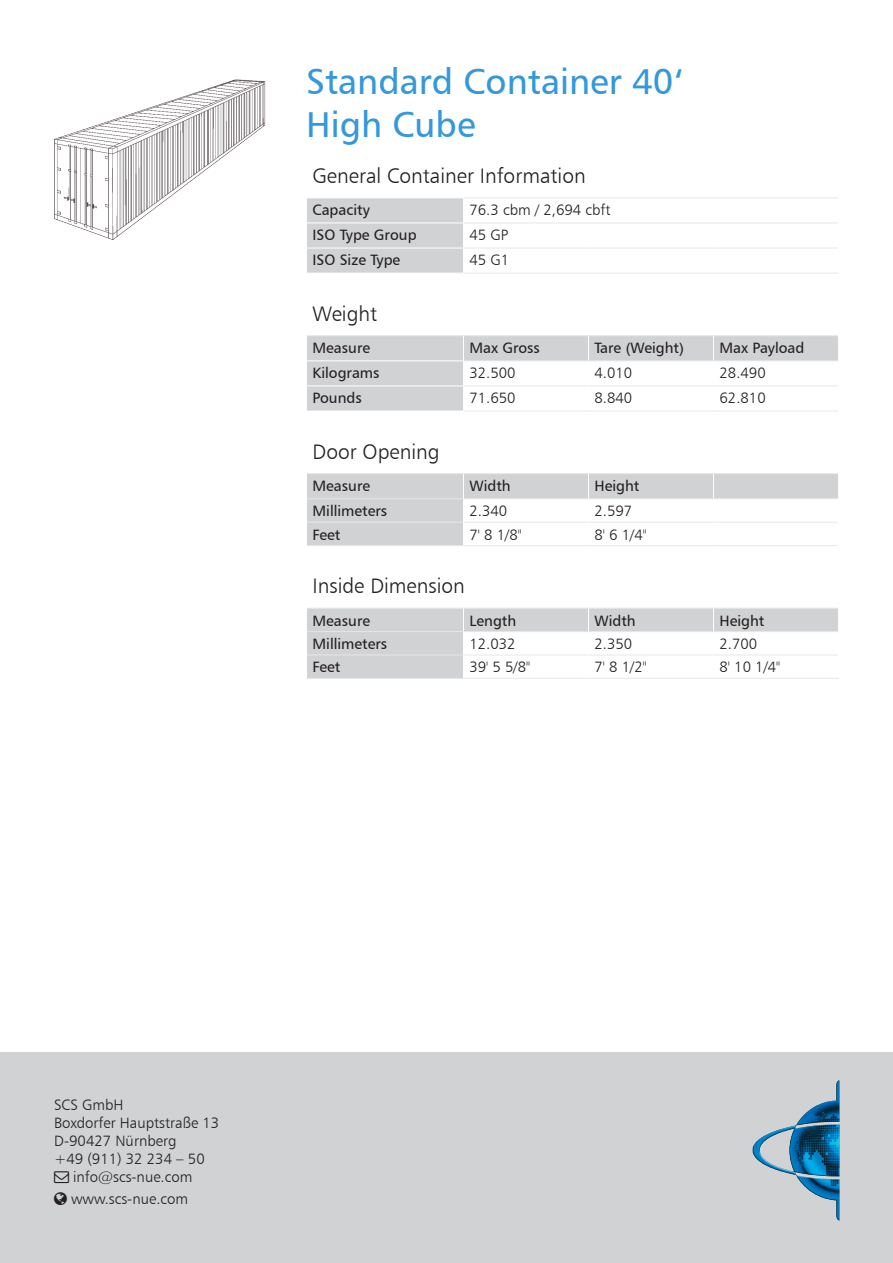
<style>
.page{position:relative;width:893px;height:1263px;background:#fff}
.page>*{position:absolute;margin:0;border:0;box-sizing:border-box;transform-origin:0 0}
.t1{font:36px "Humanist 777 BT Roman B";color:#3498db}
.t2{font:21px "Humanist 777 BT Light B";color:#231f20}
.t3{font:15px "Humanist 777 BT Light B";color:#231f20}
.t4{font:15px "Humanist 777 BT Roman B";color:#231f20}
</style>
<div class="page">
<div style="left:0;top:1052px;width:893px;height:211px;background:#d1d2d4"></div>
<img style="left:752px;top:1080px;width:88px;height:141px">
<img style="left:54px;top:79px;width:211px;height:161px">
<svg style="left:307px;top:198px;width:531px;height:480px"></svg>
<hr style="left:306px;top:223px;width:158px;height:1px;background:#fff">
<hr style="left:306px;top:248px;width:158px;height:1px;background:#fff">
<hr style="left:306px;top:273px;width:158px;height:1px;background:#fff">
<svg style="left:588px;top:274px;width:1px;height:24px"></svg>
<svg style="left:713px;top:274px;width:1px;height:24px"></svg>
<hr style="left:306px;top:298px;width:157px;height:1px;background:#fff">
<hr style="left:463px;top:298px;width:125px;height:1px;background:#fff">
<hr style="left:588px;top:298px;width:126px;height:1px;background:#fff">
<hr style="left:714px;top:298px;width:125px;height:1px;background:#fff">
<hr style="left:306px;top:436px;width:157px;height:1px;background:#fff">
<hr style="left:463px;top:436px;width:125px;height:1px;background:#fff">
<hr style="left:588px;top:436px;width:126px;height:1px;background:#fff">
<hr style="left:714px;top:436px;width:125px;height:1px;background:#fff">
<hr style="left:306px;top:571px;width:157px;height:1px;background:#fff">
<hr style="left:463px;top:571px;width:125px;height:1px;background:#fff">
<hr style="left:588px;top:571px;width:126px;height:1px;background:#fff">
<hr style="left:714px;top:571px;width:125px;height:1px;background:#fff">
<hr style="left:464px;top:197px;width:124px;height:1px;background:#e6e7e9">
<hr style="left:588px;top:197px;width:126px;height:1px;background:#e6e7e9">
<hr style="left:714px;top:197px;width:124px;height:1px;background:#e6e7e9">
<hr style="left:464px;top:223px;width:124px;height:1px;background:#e6e7e9">
<hr style="left:588px;top:223px;width:126px;height:1px;background:#e6e7e9">
<hr style="left:714px;top:223px;width:124px;height:1px;background:#e6e7e9">
<hr style="left:464px;top:248px;width:124px;height:1px;background:#e6e7e9">
<hr style="left:588px;top:248px;width:126px;height:1px;background:#e6e7e9">
<hr style="left:714px;top:248px;width:124px;height:1px;background:#e6e7e9">
<hr style="left:464px;top:273px;width:124px;height:1px;background:#e6e7e9">
<hr style="left:588px;top:273px;width:126px;height:1px;background:#e6e7e9">
<hr style="left:714px;top:273px;width:124px;height:1px;background:#e6e7e9">
<svg style="left:463px;top:198px;width:1px;height:100px"></svg>
<hr style="left:307px;top:335px;width:156px;height:1px;background:#e6e7e9">
<hr style="left:463px;top:335px;width:125px;height:1px;background:#e6e7e9">
<hr style="left:588px;top:335px;width:126px;height:1px;background:#e6e7e9">
<hr style="left:714px;top:335px;width:124px;height:1px;background:#e6e7e9">
<hr style="left:464px;top:360px;width:124px;height:1px;background:#e6e7e9">
<hr style="left:588px;top:360px;width:126px;height:1px;background:#e6e7e9">
<hr style="left:714px;top:360px;width:124px;height:1px;background:#e6e7e9">
<hr style="left:464px;top:386px;width:124px;height:1px;background:#e6e7e9">
<hr style="left:588px;top:386px;width:126px;height:1px;background:#e6e7e9">
<hr style="left:714px;top:386px;width:124px;height:1px;background:#e6e7e9">
<hr style="left:464px;top:411px;width:124px;height:1px;background:#e6e7e9">
<hr style="left:588px;top:411px;width:126px;height:1px;background:#e6e7e9">
<hr style="left:714px;top:411px;width:124px;height:1px;background:#e6e7e9">
<svg style="left:588px;top:336px;width:1px;height:100px"></svg>
<svg style="left:713px;top:336px;width:1px;height:100px"></svg>
<hr style="left:307px;top:473px;width:156px;height:1px;background:#e6e7e9">
<hr style="left:463px;top:473px;width:125px;height:1px;background:#e6e7e9">
<hr style="left:588px;top:473px;width:126px;height:1px;background:#e6e7e9">
<hr style="left:714px;top:473px;width:124px;height:1px;background:#e6e7e9">
<hr style="left:307px;top:498px;width:156px;height:1px;background:#e6e7e9">
<hr style="left:463px;top:498px;width:125px;height:1px;background:#e6e7e9">
<hr style="left:588px;top:498px;width:126px;height:1px;background:#e6e7e9">
<hr style="left:714px;top:498px;width:124px;height:1px;background:#e6e7e9">
<hr style="left:307px;top:522px;width:156px;height:1px;background:#e6e7e9">
<hr style="left:463px;top:522px;width:125px;height:1px;background:#e6e7e9">
<hr style="left:588px;top:522px;width:126px;height:1px;background:#e6e7e9">
<hr style="left:714px;top:522px;width:124px;height:1px;background:#e6e7e9">
<hr style="left:307px;top:545px;width:156px;height:1px;background:#e6e7e9">
<hr style="left:463px;top:545px;width:125px;height:1px;background:#e6e7e9">
<hr style="left:588px;top:545px;width:126px;height:1px;background:#e6e7e9">
<hr style="left:714px;top:545px;width:124px;height:1px;background:#e6e7e9">
<svg style="left:463px;top:474px;width:1px;height:97px"></svg>
<svg style="left:588px;top:474px;width:1px;height:97px"></svg>
<svg style="left:713px;top:474px;width:1px;height:97px"></svg>
<hr style="left:307px;top:608px;width:156px;height:1px;background:#e6e7e9">
<hr style="left:463px;top:608px;width:125px;height:1px;background:#e6e7e9">
<hr style="left:588px;top:608px;width:126px;height:1px;background:#e6e7e9">
<hr style="left:714px;top:608px;width:124px;height:1px;background:#e6e7e9">
<hr style="left:307px;top:631px;width:156px;height:1px;background:#e6e7e9">
<hr style="left:463px;top:631px;width:125px;height:1px;background:#e6e7e9">
<hr style="left:588px;top:631px;width:126px;height:1px;background:#e6e7e9">
<hr style="left:714px;top:631px;width:124px;height:1px;background:#e6e7e9">
<hr style="left:307px;top:655px;width:156px;height:1px;background:#e6e7e9">
<hr style="left:463px;top:655px;width:125px;height:1px;background:#e6e7e9">
<hr style="left:588px;top:655px;width:126px;height:1px;background:#e6e7e9">
<hr style="left:714px;top:655px;width:124px;height:1px;background:#e6e7e9">
<hr style="left:306px;top:678px;width:157px;height:1px;background:#e6e7e9">
<hr style="left:463px;top:678px;width:125px;height:1px;background:#e6e7e9">
<hr style="left:588px;top:678px;width:126px;height:1px;background:#e6e7e9">
<hr style="left:714px;top:678px;width:125px;height:1px;background:#e6e7e9">
<svg style="left:463px;top:609px;width:1px;height:69px"></svg>
<svg style="left:588px;top:609px;width:1px;height:69px"></svg>
<svg style="left:713px;top:609px;width:1px;height:69px"></svg>
<hr style="left:306px;top:360px;width:158px;height:1px;background:#fff">
<hr style="left:306px;top:386px;width:158px;height:1px;background:#fff">
<svg style="left:463px;top:336px;width:1px;height:100px"></svg>
<hr style="left:306px;top:411px;width:158px;height:1px;background:#fff">
<p class="t1" style="left:306px;top:59px;width:379px">Standard Container 40‘</p>
<p class="t1" style="left:306px;top:102px;width:171px">High Cube</p>
<p class="t2" style="left:313px;top:163px;width:275px">General Container Information</p>
<p class="t4" style="left:313px;top:201px;width:59px">Capacity</p>
<p class="t3" style="left:469px;top:201px;width:142px">76.3 cbm / 2,694 cbft</p>
<p class="t4" style="left:313px;top:226px;width:106px">ISO Type Group</p>
<p class="t3" style="left:469px;top:226px;width:40px">45 GP</p>
<p class="t4" style="left:313px;top:251px;width:89px">ISO Size Type</p>
<p class="t3" style="left:469px;top:251px;width:41px">45 G1</p>
<p class="t2" style="left:313px;top:301px;width:66px">Weight</p>
<p class="t4" style="left:313px;top:339px;width:59px">Measure</p>
<p class="t4" style="left:469px;top:339px;width:72px">Max Gross</p>
<p class="t4" style="left:594px;top:339px;width:91px">Tare (Weight)</p>
<p class="t4" style="left:720px;top:339px;width:86px">Max Payload</p>
<p class="t4" style="left:313px;top:364px;width:68px">Kilograms</p>
<p class="t3" style="left:469px;top:364px;width:48px">32.500</p>
<p class="t3" style="left:594px;top:364px;width:39px">4.010</p>
<p class="t3" style="left:720px;top:364px;width:48px">28.490</p>
<p class="t4" style="left:313px;top:389px;width:51px">Pounds</p>
<p class="t3" style="left:469px;top:389px;width:48px">71.650</p>
<p class="t3" style="left:594px;top:389px;width:39px">8.840</p>
<p class="t3" style="left:720px;top:389px;width:48px">62.810</p>
<p class="t2" style="left:313px;top:438px;width:129px">Door Opening</p>
<p class="t4" style="left:313px;top:476px;width:59px">Measure</p>
<p class="t4" style="left:469px;top:476px;width:43px">Width</p>
<p class="t4" style="left:594px;top:476px;width:46px">Height</p>
<p class="t4" style="left:313px;top:502px;width:76px">Millimeters</p>
<p class="t3" style="left:469px;top:502px;width:39px">2.340</p>
<p class="t3" style="left:594px;top:502px;width:39px">2.597</p>
<p class="t4" style="left:313px;top:525px;width:29px">Feet</p>
<p class="t3" style="left:469px;top:525px;width:54px">7' 8 1/8"</p>
<p class="t3" style="left:594px;top:525px;width:54px">8' 6 1/4"</p>
<p class="t2" style="left:313px;top:573px;width:154px">Inside Dimension</p>
<p class="t4" style="left:313px;top:611px;width:59px">Measure</p>
<p class="t4" style="left:469px;top:611px;width:48px">Length</p>
<p class="t4" style="left:594px;top:611px;width:43px">Width</p>
<p class="t4" style="left:720px;top:611px;width:46px">Height</p>
<p class="t4" style="left:313px;top:634px;width:76px">Millimeters</p>
<p class="t3" style="left:469px;top:634px;width:48px">12.032</p>
<p class="t3" style="left:594px;top:634px;width:39px">2.350</p>
<p class="t3" style="left:720px;top:634px;width:39px">2.700</p>
<p class="t4" style="left:313px;top:658px;width:29px">Feet</p>
<p class="t3" style="left:469px;top:658px;width:62px">39' 5 5/8"</p>
<p class="t3" style="left:594px;top:658px;width:54px">7' 8 1/2"</p>
<p class="t3" style="left:720px;top:658px;width:62px">8' 10 1/4"</p>
<p class="t3" style="left:54px;top:1096px;width:71px">SCS GmbH</p>
<p class="t3" style="left:54px;top:1114px;width:167px">Boxdorfer Hauptstraße 13</p>
<p class="t3" style="left:54px;top:1132px;width:124px">D-90427 Nürnberg</p>
<p class="t3" style="left:54px;top:1150px;width:152px">+49 (911) 32 234 – 50</p>
<p class="t3" style="left:73px;top:1168px;width:121px">info@scs-nue.com</p>
<p class="t3" style="left:71px;top:1189px;width:119px">www.scs-nue.com</p>
</div>
